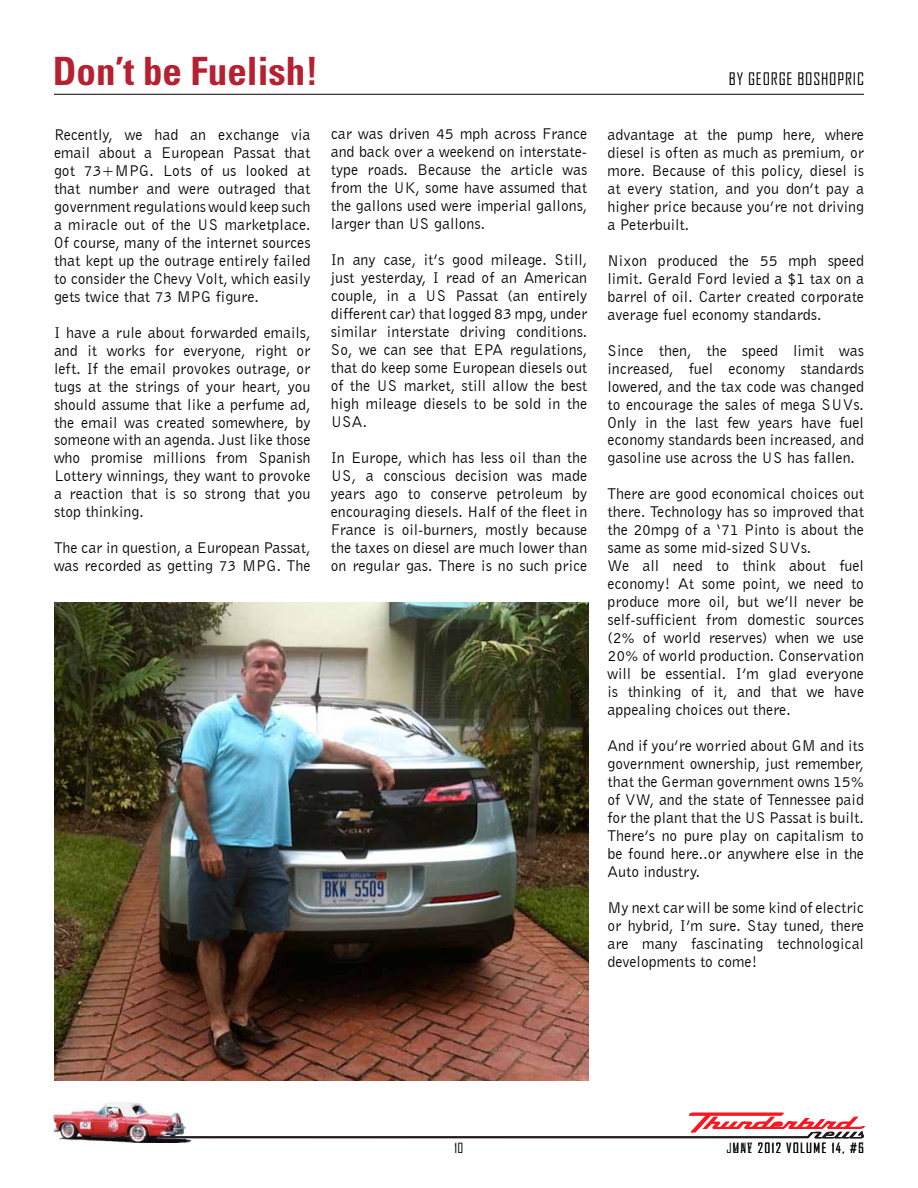
<style>
.page{position:relative;width:918px;height:1188px;background:#fff}
.page>*{position:absolute;margin:0;border:0;box-sizing:border-box;transform-origin:0 0}
.t1{font:700 condensed 39px "Univers";color:#b72030}
.t2{font:16.5px "Agency FB";letter-spacing:.05em;color:#000}
.t3{font:15.9px/18px "Bell Gothic BT";color:#000;text-align:justify}
.t4{font:13.5px "Agency FB";letter-spacing:.1em;color:#000}
</style>
<div class="page">
<img style="left:54px;top:603px;width:534px;height:478px">
<svg style="left:191px;top:1113px;width:674px;height:25px"></svg>
<img style="left:54px;top:1102px;width:137px;height:41px">
<img style="left:116px;top:1136px;width:75px;height:2px">
<hr style="left:54px;top:94px;width:810px;height:1px;background:#000">
<h1 class="t1" style="left:53px;top:47px;width:267px">Don’t be Fuelish!</h1>
<p class="t3" style="left:54px;top:125px;width:258px">Recently, we had an exchange via email about a European Passat that got 73+MPG. Lots of us looked at that number and were outraged that government regulations would keep such a miracle out of the US marketplace.<br>Of course, many of the internet sources that kept up the outrage entirely failed to consider the Chevy Volt, which easily gets twice that 73 MPG figure.</p>
<p class="t3" style="left:54px;top:323px;width:258px">I have a rule about forwarded emails, and it works for everyone, right or left. If the email provokes outrage, or tugs at the strings of your heart, you should assume that like a perfume ad, the email was created somewhere, by someone with an agenda. Just like those who promise millions from Spanish Lottery winnings, they want to provoke a reaction that is so strong that you stop thinking.</p>
<p class="t3" style="left:54px;top:539px;width:258px">The car in question, a European Passat, was recorded as getting 73 MPG. The</p>
<p class="t3" style="left:331px;top:125px;width:258px">car was driven 45 mph across France and back over a weekend on interstate&shy;type roads. Because the article was from the UK, some have assumed that the gallons used were imperial gallons, larger than US gallons.</p>
<p class="t3" style="left:331px;top:251px;width:258px">In any case, it’s good mileage. Still, just yesterday, I read of an American couple, in a US Passat (an entirely different car) that logged 83 mpg, under similar interstate driving conditions.<br>So, we can see that EPA regulations, that do keep some European diesels out of the US market, still allow the best high mileage diesels to be sold in the USA.</p>
<p class="t3" style="left:331px;top:449px;width:258px">In Europe, which has less oil than the US, a conscious decision was made years ago to conserve petroleum by encouraging diesels. Half of the fleet in France is oil-burners, mostly because the taxes on diesel are much lower than on regular gas. There is no such price</p>
<p class="t2" style="left:729px;top:69px;width:137px">BY GEORGE BOSHOPRIC</p>
<p class="t3" style="left:608px;top:125px;width:258px">advantage at the pump here, where diesel is often as much as premium, or more. Because of this policy, diesel is at every station, and you don’t pay a higher price because you’re not driving a Peterbuilt.</p>
<p class="t3" style="left:608px;top:251px;width:258px">Nixon produced the 55 mph speed limit. Gerald Ford levied a $1 tax on a barrel of oil. Carter created corporate average fuel economy standards.</p>
<p class="t3" style="left:608px;top:341px;width:258px">Since then, the speed limit was increased, fuel economy standards lowered, and the tax code was changed to encourage the sales of mega SUVs.<br>Only in the last few years have fuel economy standards been increased, and gasoline use across the US has fallen.</p>
<p class="t3" style="left:608px;top:485px;width:258px;text-align:left">There are good economical choices out there. Technology has so improved that the 20mpg of a ‘71 Pinto is about the same as some mid-sized SUVs.<br>We all need to think about fuel economy! At some point, we need to produce more oil, but we’ll never be self-sufficient from domestic sources (2% of world reserves) when we use 20% of world production. Conservation will be essential. I’m glad everyone is thinking of it, and that we have appealing choices out there.</p>
<p class="t3" style="left:608px;top:737px;width:258px">And if you’re worried about GM and its government ownership, just remember, that the German government owns 15% of VW, and the state of Tennessee paid for the plant that the US Passat is built.<br>There’s no pure play on capitalism to be found here..or anywhere else in the Auto industry.</p>
<p class="t3" style="left:608px;top:899px;width:258px">My next car will be some kind of electric or hybrid, I’m sure. Stay tuned, there are many fascinating technological developments to come!</p>
<p class="t4" style="left:732px;top:1140px;width:133px">MAY 2012 VOLUME 14, #5</p>
<p class="t4" style="left:455px;top:1140px;width:10px">10</p>
<p class="t4" style="left:726px;top:1140px;width:27px">JUNE</p>
<p class="t4" style="left:858px;top:1140px;width:7px">6</p>
</div>
